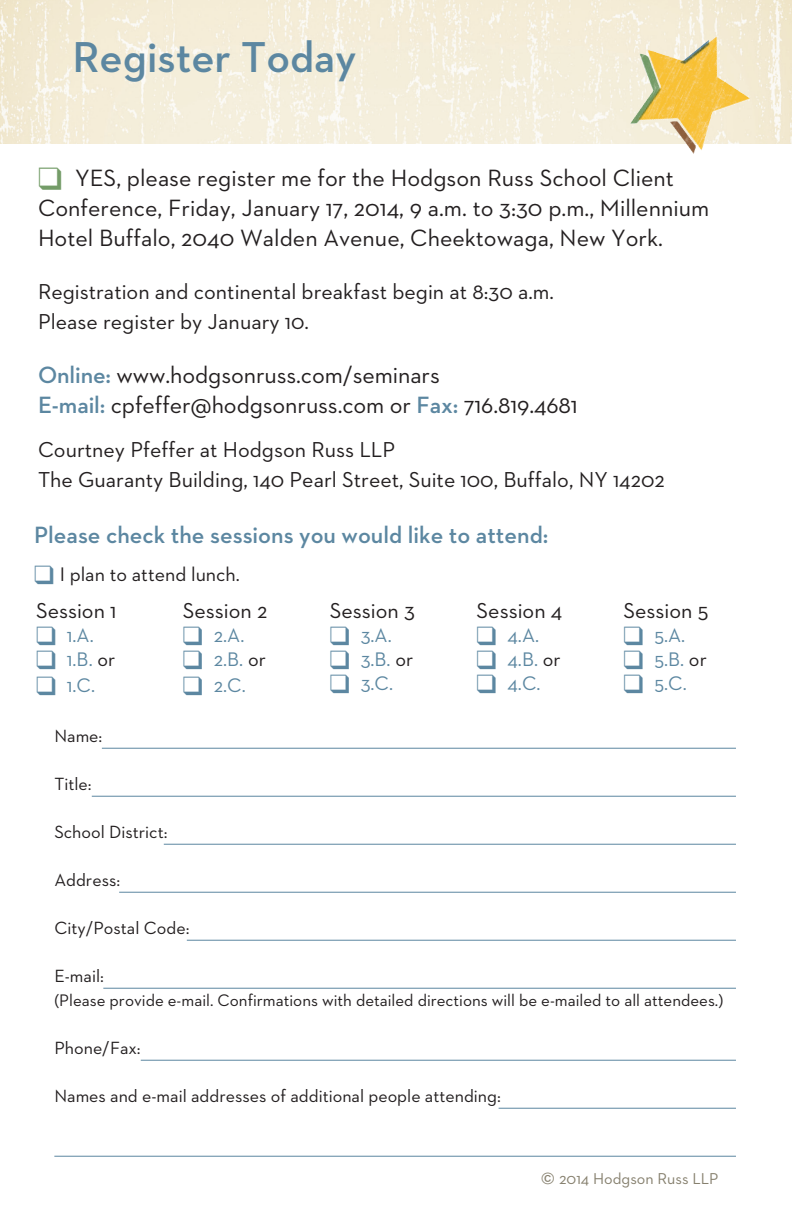
<style>
.page{position:relative;width:792px;height:1224px;background:#fff}
.page>*{position:absolute;margin:0;border:0;box-sizing:border-box;transform-origin:0 0}
.Heading{font:600 44px "Neutraface 2 Text";color:#5c87a1}
.t1{font:24px/30px "Neutraface 2 Text";color:#231f20}
.t2{font:600 24px "Neutraface 2 Text";color:#5c87a1}
.t3{font:22px/30px "Neutraface 2 Text";color:#231f20}
.t4{font:20px "Neutraface 2 Text";color:#5c87a1}
.t5{font:20px "Neutraface 2 Text";color:#231f20}
.t6{font:18px "Neutraface 2 Text";color:#231f20}
.t7{font:17px "Neutraface 2 Text";color:#231f20}
.Alert_Atty_Names_201{font:16px "Neutraface 2 Text";color:#86806e}
.s1{color:#749c68}
.s2{font-weight:600;color:#5c87a1}
.s3{color:#5c87a1}
.s4{color:#231f20}
</style>
<div class="page">
<img style="left:0;top:0;width:792px;height:143px">
<img style="left:630px;top:37px;width:120px;height:117px">
<hr style="left:102px;top:748px;width:634px;height:1px;background:#5c87a1">
<hr style="left:92px;top:796px;width:644px;height:1px;background:#5c87a1">
<hr style="left:164px;top:844px;width:572px;height:1px;background:#5c87a1">
<hr style="left:119px;top:892px;width:617px;height:1px;background:#5c87a1">
<hr style="left:187px;top:940px;width:549px;height:1px;background:#5c87a1">
<hr style="left:103px;top:988px;width:633px;height:1px;background:#5c87a1">
<hr style="left:141px;top:1060px;width:595px;height:1px;background:#5c87a1">
<hr style="left:499px;top:1108px;width:237px;height:1px;background:#5c87a1">
<hr style="left:54px;top:1156px;width:682px;height:1px;background:#5c87a1">
<p class="Heading" style="left:73px;top:30px;width:285px">Register Today</p>
<p class="t1" style="left:38px;top:163px;width:673px"><span class="s1">❑</span> YES, please register me for the Hodgson Russ School Client<br>Conference, Friday, January 17, 2014, 9 a.m. to 3:30 p.m., Millennium<br>Hotel Buffalo, 2040 Walden Avenue, Cheektowaga, New York.</p>
<p class="t3" style="left:38px;top:276px;width:517px">Registration and continental breakfast begin at 8:30 a.m.</p>
<p class="t3" style="left:38px;top:306px;width:273px">Please register by January 10.</p>
<p class="t1" style="left:38px;top:359px;width:541px"><span class="s2">Online:</span> www.hodgsonruss.com/seminars<br><span class="s2">E-mail:</span> cpfeffer@hodgsonruss.com or <span class="s2">Fax:</span> 716.819.4681</p>
<p class="t3" style="left:38px;top:434px;width:628px">Courtney Pfeffer at Hodgson Russ LLP<br>The Guaranty Building, 140 Pearl Street, Suite 100, Buffalo, NY 14202</p>
<p class="t2" style="left:34px;top:519px;width:516px">Please check the sessions you would like to attend:</p>
<p class="t5" style="left:34px;top:562px;width:208px"><span class="s3">❑</span> I plan to attend lunch.</p>
<p class="t3" style="left:36px;top:595px;width:82px">Session 1</p>
<p class="t4" style="left:36px;top:622px;width:59px">❑ 1.A.</p>
<p class="t4" style="left:36px;top:646px;width:81px">❑ 1.B. <span class="s4">or</span></p>
<p class="t4" style="left:36px;top:673px;width:61px">❑ 1.C.</p>
<p class="t3" style="left:183px;top:595px;width:86px">Session 2</p>
<p class="t4" style="left:183px;top:622px;width:63px">❑ 2.A.</p>
<p class="t4" style="left:183px;top:646px;width:85px">❑ 2.B. <span class="s4">or</span></p>
<p class="t4" style="left:183px;top:673px;width:64px">❑ 2.C.</p>
<p class="t3" style="left:330px;top:595px;width:87px">Session 3</p>
<p class="t4" style="left:330px;top:622px;width:63px">❑ 3.A.</p>
<p class="t4" style="left:330px;top:646px;width:85px">❑ 3.B. <span class="s4">or</span></p>
<p class="t4" style="left:330px;top:670px;width:65px">❑ 3.C.</p>
<p class="t3" style="left:477px;top:595px;width:87px">Session 4</p>
<p class="t4" style="left:477px;top:622px;width:64px">❑ 4.A.</p>
<p class="t4" style="left:477px;top:646px;width:86px">❑ 4.B. <span class="s4">or</span></p>
<p class="t4" style="left:477px;top:670px;width:65px">❑ 4.C.</p>
<p class="t3" style="left:624px;top:595px;width:86px">Session 5</p>
<p class="t4" style="left:624px;top:622px;width:63px">❑ 5.A.</p>
<p class="t4" style="left:624px;top:646px;width:85px">❑ 5.B. <span class="s4">or</span></p>
<p class="t4" style="left:624px;top:670px;width:65px">❑ 5.C.</p>
<p class="t6" style="left:54px;top:725px;width:50px">Name:</p>
<p class="t6" style="left:54px;top:773px;width:39px">Title:</p>
<p class="t6" style="left:54px;top:821px;width:115px">School District:</p>
<p class="t6" style="left:54px;top:869px;width:67px">Address:</p>
<p class="t6" style="left:54px;top:917px;width:137px">City/Postal Code:</p>
<p class="t6" style="left:54px;top:965px;width:51px">E-mail:</p>
<p class="t7" style="left:54px;top:990px;width:670px">(Please provide e-mail. Confirmations with detailed directions will be e-mailed to all attendees.)</p>
<p class="t6" style="left:54px;top:1037px;width:88px">Phone/Fax:</p>
<p class="t6" style="left:54px;top:1085px;width:448px">Names and e-mail addresses of additional people attending:</p>
<p class="Alert_Atty_Names_201" style="left:559px;top:1169px;width:161px">2014 Hodgson Russ LLP</p>
</div>
